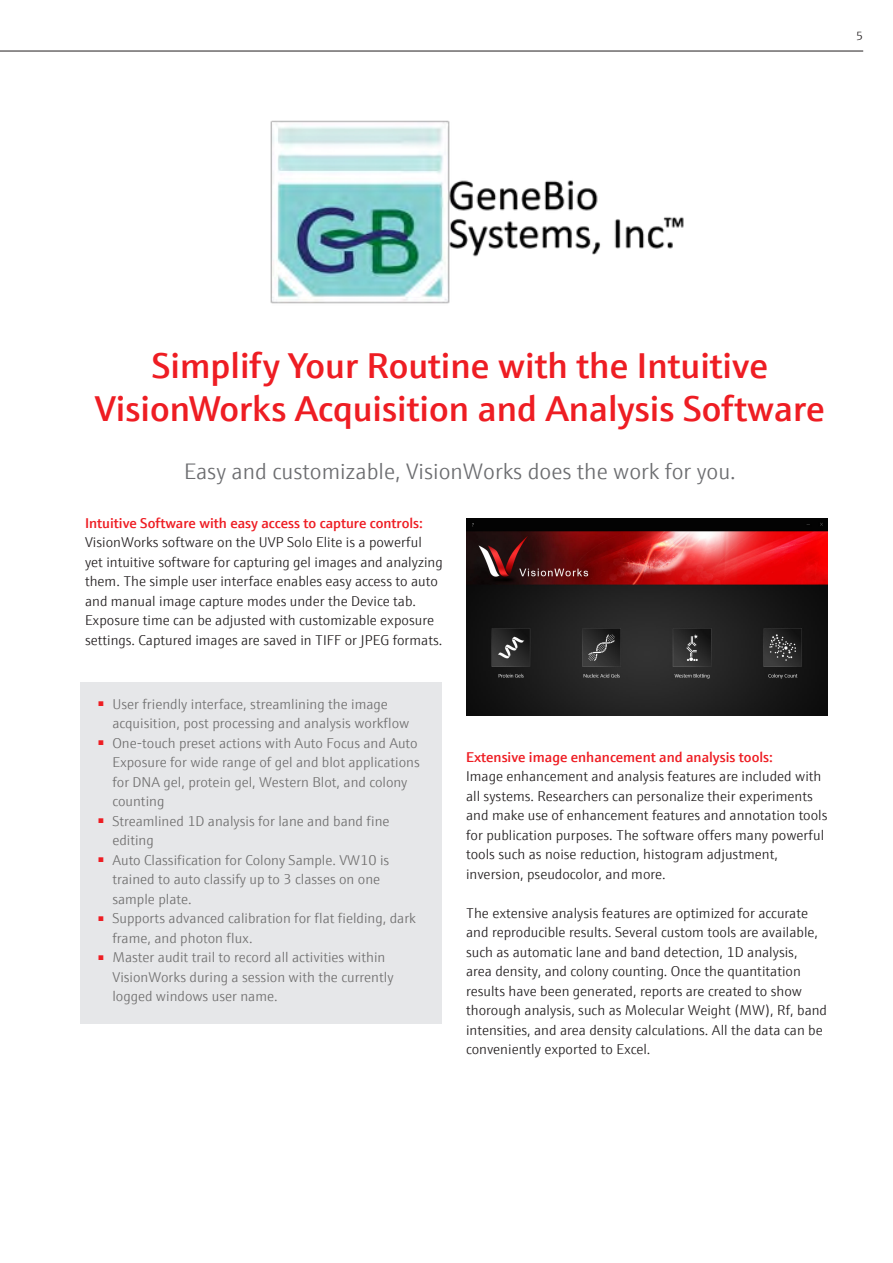
<style>
.page{position:relative;width:893px;height:1263px;background:#fff}
.page>*{position:absolute;margin:0;border:0;box-sizing:border-box;transform-origin:0 0}
.Innenseiten_Einleitu{font:600 36px/43.2px "E+H Sans";color:#ee1d23;text-align:center}
.Innenseiten_Einleitu-2{font:300 22.5px "E+H Sans";color:#6c6d70}
.Innenseiten_Fließtex{font:300 14.25px/19.5px "E+H Sans";color:#231f20}
.t1{font:300 14.25px/19.5px "E+H Sans";color:#706f6f}
.Innenseiten_Fließtex-2{font:600 14.25px "E+H Sans";color:#ee1d23}
.t2{font:300 12px "E+H Sans";color:#231f20}
</style>
<div class="page">
<div style="left:81px;top:682px;width:361px;height:342px;background:#e6e7e9"></div>
<img style="left:466px;top:519px;width:362px;height:197px">
<hr style="left:0;top:51px;width:863px;height:1px;background:#231f20">
<img style="left:270px;top:120px;width:414px;height:184px">
<p class="t2" style="left:856px;top:27px;width:8px">5</p>
<p class="Innenseiten_Einleitu" style="left:95px;top:341px;width:731px">Simplify Your Routine with the Intuitive<br>VisionWorks Acquisition and Analysis Software</p>
<p class="Innenseiten_Einleitu-2" style="left:184px;top:455px;width:553px">Easy and customizable, VisionWorks does the work for you.</p>
<p class="Innenseiten_Fließtex-2" style="left:85px;top:512px;width:339px">Intuitive Software with easy access to capture controls:</p>
<p class="Innenseiten_Fließtex" style="left:85px;top:532px;width:359px">VisionWorks software on the UVP Solo Elite is a powerful yet intuitive software for capturing gel images and analyzing them. The simple user interface enables easy access to auto and manual image capture modes under the Device tab.<br>Exposure time can be adjusted with customizable exposure settings. Captured images are saved in TIFF or JPEG formats.</p>
<p class="t1" style="left:112px;top:693px;width:298px;text-indent:-15px"><sup>■</sup> User friendly interface, streamlining the image acquisition, post processing and analysis workflow</p>
<p class="t1" style="left:112px;top:732px;width:309px;text-indent:-15px"><sup>■</sup> One-touch preset actions with Auto Focus and Auto Exposure for wide range of gel and blot applications for DNA gel, protein gel, Western Blot, and colony counting</p>
<p class="t1" style="left:112px;top:810px;width:279px;text-indent:-15px"><sup>■</sup> Streamlined 1D analysis for lane and band fine editing</p>
<p class="t1" style="left:112px;top:849px;width:278px;text-indent:-15px"><sup>■</sup> Auto Classification for Colony Sample. VW10 is trained to auto classify up to 3 classes on one sample plate.</p>
<p class="t1" style="left:112px;top:908px;width:305px;text-indent:-15px"><sup>■</sup> Supports advanced calibration for flat fielding, dark frame, and photon flux.</p>
<p class="t1" style="left:112px;top:947px;width:283px;text-indent:-15px"><sup>■</sup> Master audit trail to record all activities within<br>VisionWorks during a session with the currently logged windows user name.</p>
<p class="Innenseiten_Fließtex-2" style="left:466px;top:746px;width:308px">Extensive image enhancement and analysis tools:</p>
<p class="Innenseiten_Fließtex" style="left:466px;top:766px;width:363px">Image enhancement and analysis features are included with all systems. Researchers can personalize their experiments and make use of enhancement features and annotation tools for publication purposes. The software offers many powerful tools such as noise reduction, histogram adjustment, inversion, pseudocolor, and more.</p>
<p class="Innenseiten_Fließtex" style="left:466px;top:902px;width:362px">The extensive analysis features are optimized for accurate and reproducible results. Several custom tools are available, such as automatic lane and band detection, 1D analysis,<br>area density, and colony counting. Once the quantitation results have been generated, reports are created to show thorough analysis, such as Molecular Weight (MW), Rf, band intensities, and area density calculations. All the data can be conveniently exported to Excel.</p>
</div>
